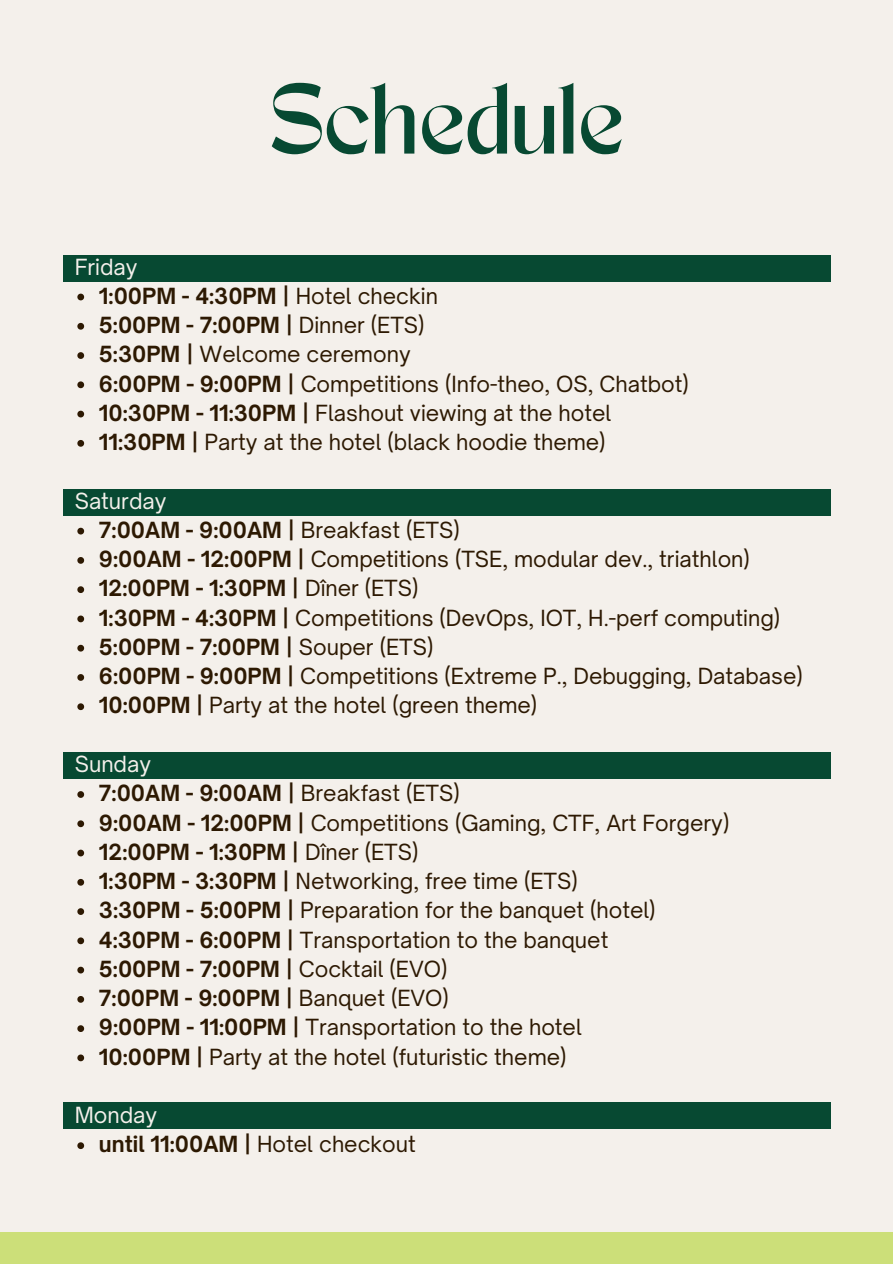
<style>
.page{position:relative;width:893px;height:1264px;background:#fff}
.page>*{position:absolute;margin:0;border:0;box-sizing:border-box;transform-origin:0 0}
.t1{font:70.05px "TANMERINGUE";color:#074932}
.t2{font:21.3px "Open Sauce One";color:#2d1902}
.t3{font:700 21.3px "Open Sauce One";color:#2d1902}
.t4{font:21.3px "Open Sauce One";color:#f4f0eb}
.s1{font-weight:400}
.s2{font-weight:700}
</style>
<div class="page">
<div style="left:0;top:0;width:892px;height:1263px;background:#f4f0eb"></div>
<div style="left:0;top:1232px;width:892px;height:31px;background:#ccdf79"></div>
<div style="left:63px;top:489px;width:767px;height:26px;background:#074932"></div>
<div style="left:63px;top:752px;width:767px;height:26px;background:#074932"></div>
<div style="left:63px;top:1102px;width:767px;height:26px;background:#074932"></div>
<div style="left:63px;top:255px;width:767px;height:27px;background:#074932"></div>
<svg style="left:77px;top:294px;width:7px;height:6px"></svg>
<svg style="left:77px;top:323px;width:7px;height:7px"></svg>
<svg style="left:77px;top:352px;width:7px;height:7px"></svg>
<svg style="left:77px;top:381px;width:7px;height:7px"></svg>
<svg style="left:77px;top:411px;width:7px;height:6px"></svg>
<svg style="left:77px;top:440px;width:7px;height:7px"></svg>
<svg style="left:77px;top:528px;width:7px;height:6px"></svg>
<svg style="left:77px;top:557px;width:7px;height:7px"></svg>
<svg style="left:77px;top:586px;width:7px;height:7px"></svg>
<svg style="left:77px;top:615px;width:7px;height:7px"></svg>
<svg style="left:77px;top:645px;width:7px;height:6px"></svg>
<svg style="left:77px;top:674px;width:7px;height:7px"></svg>
<svg style="left:77px;top:703px;width:7px;height:7px"></svg>
<svg style="left:77px;top:791px;width:7px;height:7px"></svg>
<svg style="left:77px;top:820px;width:7px;height:7px"></svg>
<svg style="left:77px;top:849px;width:7px;height:7px"></svg>
<svg style="left:77px;top:879px;width:7px;height:6px"></svg>
<svg style="left:77px;top:908px;width:7px;height:7px"></svg>
<svg style="left:77px;top:937px;width:7px;height:7px"></svg>
<svg style="left:77px;top:966px;width:7px;height:7px"></svg>
<svg style="left:77px;top:996px;width:7px;height:6px"></svg>
<svg style="left:77px;top:1025px;width:7px;height:7px"></svg>
<svg style="left:77px;top:1054px;width:7px;height:7px"></svg>
<svg style="left:77px;top:1142px;width:7px;height:7px"></svg>
<h1 class="t1" style="left:270px;top:83px;width:354px">Schedule</h1>
<p class="t4" style="left:75px;top:253px;width:64px">Friday</p>
<p class="t3" style="left:99px;top:282px;width:340px">1:00PM - 4:30PM | <span class="s1">Hotel checkin</span></p>
<p class="t3" style="left:99px;top:312px;width:327px">5:00PM - 7:00PM | <span class="s1">Dinner (ETS)</span></p>
<p class="t2" style="left:99px;top:341px;width:313px"><span class="s2">5:30PM |</span> Welcome ceremony</p>
<p class="t2" style="left:99px;top:370px;width:591px"><span class="s2">6:00PM - 9:00PM |</span> Competitions (Info-theo, OS, Chatbot)</p>
<p class="t2" style="left:99px;top:399px;width:514px"><span class="s2">10:30PM - 11:30PM |</span> Flashout viewing at the hotel</p>
<p class="t2" style="left:99px;top:429px;width:508px"><span class="s2">11:30PM |</span> Party at the hotel (black hoodie theme)</p>
<p class="t4" style="left:75px;top:487px;width:93px">Saturday</p>
<p class="t3" style="left:99px;top:516px;width:362px">7:00AM - 9:00AM | <span class="s1">Breakfast (ETS)</span></p>
<p class="t2" style="left:99px;top:546px;width:652px"><span class="s2">9:00AM - 12:00PM |</span> Competitions (TSE, modular dev., triathlon)</p>
<p class="t3" style="left:99px;top:575px;width:321px">12:00PM - 1:30PM | <span class="s1">Dîner (ETS)</span></p>
<p class="t2" style="left:99px;top:604px;width:682px"><span class="s2">1:30PM - 4:30PM |</span> Competitions (DevOps, IOT, H.-perf computing)</p>
<p class="t3" style="left:99px;top:633px;width:336px">5:00PM - 7:00PM | <span class="s1">Souper (ETS)</span></p>
<p class="t2" style="left:99px;top:663px;width:705px"><span class="s2">6:00PM - 9:00PM |</span> Competitions (Extreme P., Debugging, Database)</p>
<p class="t2" style="left:99px;top:692px;width:440px"><span class="s2">10:00PM |</span> Party at the hotel (green theme)</p>
<p class="t4" style="left:75px;top:750px;width:78px">Sunday</p>
<p class="t3" style="left:99px;top:780px;width:362px">7:00AM - 9:00AM | <span class="s1">Breakfast (ETS)</span></p>
<p class="t2" style="left:99px;top:809px;width:631px"><span class="s2">9:00AM - 12:00PM |</span> Competitions (Gaming, CTF, Art Forgery)</p>
<p class="t3" style="left:99px;top:838px;width:321px">12:00PM - 1:30PM | <span class="s1">Dîner (ETS)</span></p>
<p class="t2" style="left:99px;top:867px;width:480px"><span class="s2">1:30PM - 3:30PM |</span> Networking, free time (ETS)</p>
<p class="t2" style="left:99px;top:897px;width:558px"><span class="s2">3:30PM - 5:00PM |</span> Preparation for the banquet (hotel)</p>
<p class="t2" style="left:99px;top:926px;width:511px"><span class="s2">4:30PM - 6:00PM |</span> Transportation to the banquet</p>
<p class="t3" style="left:99px;top:955px;width:350px">5:00PM - 7:00PM | <span class="s1">Cocktail (EVO)</span></p>
<p class="t3" style="left:99px;top:984px;width:351px">7:00PM - 9:00PM | <span class="s1">Banquet (EVO)</span></p>
<p class="t2" style="left:99px;top:1014px;width:484px"><span class="s2">9:00PM - 11:00PM |</span> Transportation to the hotel</p>
<p class="t2" style="left:99px;top:1043px;width:469px"><span class="s2">10:00PM |</span> Party at the hotel (futuristic theme)</p>
<p class="t4" style="left:75px;top:1101px;width:84px">Monday</p>
<p class="t3" style="left:99px;top:1131px;width:318px">until 11:00AM | <span class="s1">Hotel checkout</span></p>
</div>
